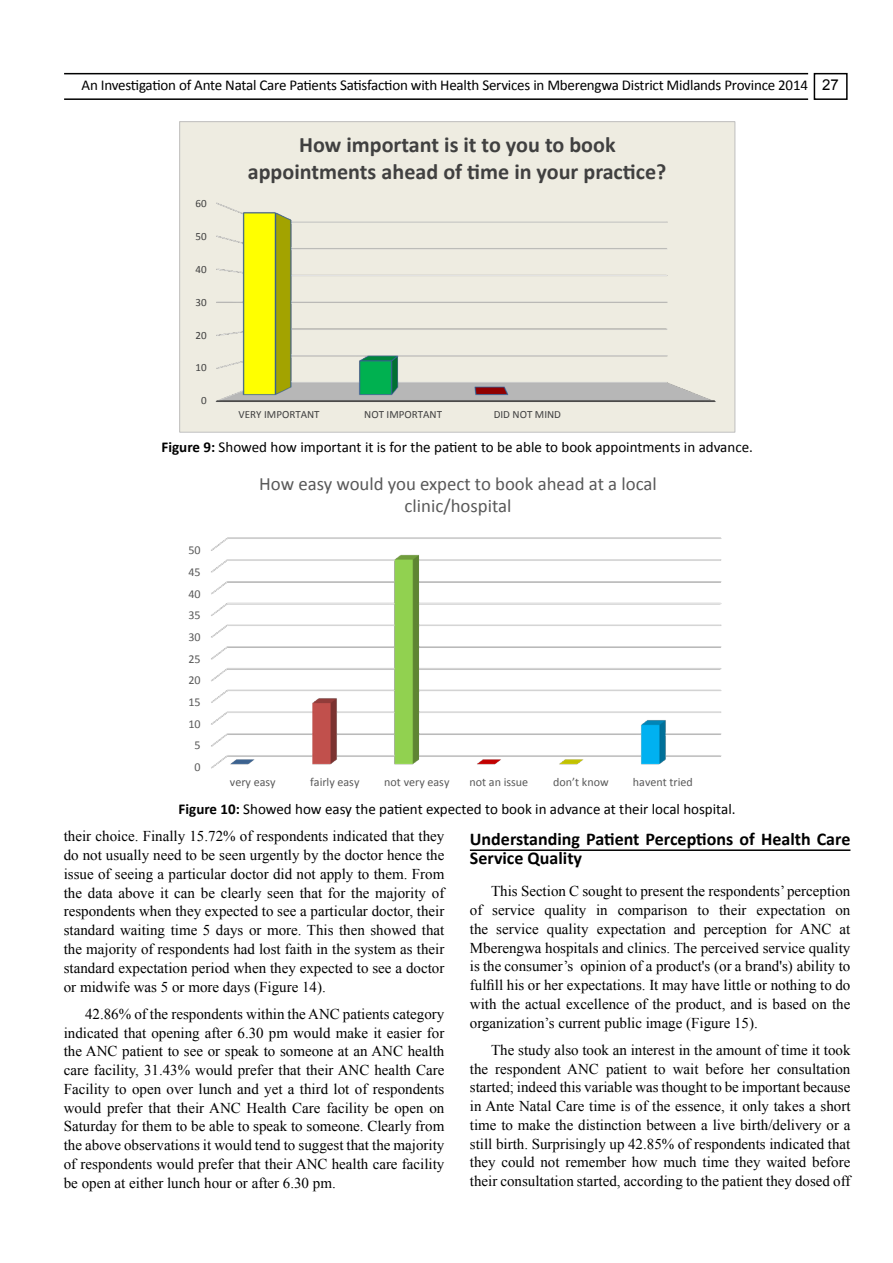
<style>
.page{position:relative;width:893px;height:1263px;background:#fff}
.page>*{position:absolute;margin:0;border:0;box-sizing:border-box;transform-origin:0 0}
.t1{font:700 22.05px/27px "Calibri";color:#404040;text-align:center}
.t2{font:18.75px/23px "Calibri";color:#595959;text-align:center}
.SH{font:700 18px/19.8px "Calibri";color:#000}
.t3{font:15px/18.8px "Times New Roman";color:#000;text-align:justify}
.t4{font:15px "Calibri";letter-spacing:-.01em;color:#000}
.t5{font:12px "Calibri";color:#595959}
.t6{font:11.1px "Calibri";color:#404040}
.s1{font-family:"Arial"}
.s2{font-weight:700}
</style>
<div class="page">
<hr style="left:64px;top:98px;width:744px;height:2px;background:#000101">
<hr style="left:64px;top:73px;width:744px;height:1px;background:#000101">
<svg style="left:813px;top:72px;width:35px;height:28px"></svg>
<hr style="left:470px;top:849px;width:380px;height:2px;background:#000">
<div style="left:180px;top:122px;width:555px;height:310px;background:#eeece1"></div>
<img style="left:215px;top:202px;width:501px;height:200px">
<svg style="left:211px;top:537px;width:511px;height:232px"></svg>
<p class="t4" style="left:82px;top:76px;width:759px">An Investigation of Ante Natal Care Patients Satisfaction with Health Services in Mberengwa District Midlands Province 2014 <span class="s1">27</span></p>
<p class="t6" style="left:195px;top:196px;width:13px">60</p>
<p class="t6" style="left:195px;top:229px;width:13px">50</p>
<p class="t6" style="left:195px;top:262px;width:13px">40</p>
<p class="t6" style="left:195px;top:295px;width:13px">30</p>
<p class="t6" style="left:195px;top:328px;width:13px">20</p>
<p class="t6" style="left:195px;top:361px;width:13px">10</p>
<p class="t6" style="left:201px;top:394px;width:7px">0</p>
<p class="t1" style="left:248px;top:131px;width:420px">How important is it to you to book appointments ahead of time in your practice?</p>
<p class="t6" style="left:239px;top:407px;width:83px">VERY IMPORTANT</p>
<p class="t6" style="left:364px;top:407px;width:79px">NOT IMPORTANT</p>
<p class="t6" style="left:494px;top:407px;width:69px">DID NOT MIND</p>
<p class="t4" style="left:162px;top:438px;width:593px"><span class="s2">Figure 9:</span> Showed how important it is for the patient to be able to book appointments in advance.</p>
<p class="t5" style="left:188px;top:543px;width:14px">50</p>
<p class="t5" style="left:188px;top:564px;width:14px">45</p>
<p class="t5" style="left:188px;top:586px;width:14px">40</p>
<p class="t5" style="left:188px;top:608px;width:14px">35</p>
<p class="t5" style="left:188px;top:629px;width:14px">30</p>
<p class="t5" style="left:188px;top:651px;width:14px">25</p>
<p class="t5" style="left:188px;top:673px;width:14px">20</p>
<p class="t5" style="left:188px;top:694px;width:14px">15</p>
<p class="t5" style="left:188px;top:716px;width:14px">10</p>
<p class="t5" style="left:194px;top:738px;width:8px">5</p>
<p class="t5" style="left:194px;top:759px;width:8px">0</p>
<p class="t2" style="left:259px;top:472px;width:399px">How easy would you expect to book ahead at a local clinic/hospital</p>
<p class="t5" style="left:230px;top:774px;width:47px">very easy</p>
<p class="t5" style="left:310px;top:774px;width:51px">fairly easy</p>
<p class="t5" style="left:384px;top:774px;width:67px">not very easy</p>
<p class="t5" style="left:469px;top:774px;width:60px">not an issue</p>
<p class="t5" style="left:553px;top:774px;width:57px">don’t know</p>
<p class="t5" style="left:633px;top:774px;width:62px">havent tried</p>
<p class="t4" style="left:179px;top:800px;width:558px"><span class="s2">Figure 10:</span> Showed how easy the patient expected to book in advance at their local hospital.</p>
<p class="t3" style="left:64px;top:827px;width:382px">their choice. Finally 15.72% of respondents indicated that they do not usually need to be seen urgently by the doctor hence the issue of seeing a particular doctor did not apply to them. From the data above it can be clearly seen that for the majority of respondents when they expected to see a particular doctor, their standard waiting time 5 days or more. This then showed that the majority of respondents had lost faith in the system as their standard expectation period when they expected to see a doctor or midwife was 5 or more days (Figure 14).</p>
<p class="t3" style="left:64px;top:1004px;width:382px;text-indent:21px">42.86% of the respondents within the ANC patients category indicated that opening after 6.30 pm would make it easier for the ANC patient to see or speak to someone at an ANC health care facility, 31.43% would prefer that their ANC health Care Facility to open over lunch and yet a third lot of respondents would prefer that their ANC Health Care facility be open on Saturday for them to be able to speak to someone. Clearly from the above observations it would tend to suggest that the majority of respondents would prefer that their ANC health care facility be open at either lunch hour or after 6.30 pm.</p>
<p class="SH" style="left:470px;top:829px;width:382px">Understanding Patient Perceptions of Health Care<br>Service Quality</p>
<p class="t3" style="left:470px;top:882px;width:382px;text-indent:21px">This Section C sought to present the respondents’ perception of service quality in comparison to their expectation on the service quality expectation and perception for ANC at Mberengwa hospitals and clinics. The perceived service quality is the consumer’s opinion of a product's (or a brand's) ability to fulfill his or her expectations. It may have little or nothing to do with the actual excellence of the product, and is based on the organization’s current public image (Figure 15).</p>
<p class="t3" style="left:470px;top:1040px;width:382px;text-indent:21px">The study also took an interest in the amount of time it took the respondent ANC patient to wait before her consultation started; indeed this variable was thought to be important because in Ante Natal Care time is of the essence, it only takes a short time to make the distinction between a live birth/delivery or a still birth. Surprisingly up 42.85% of respondents indicated that they could not remember how much time they waited before their consultation started, according to the patient they dosed off</p>
</div>
